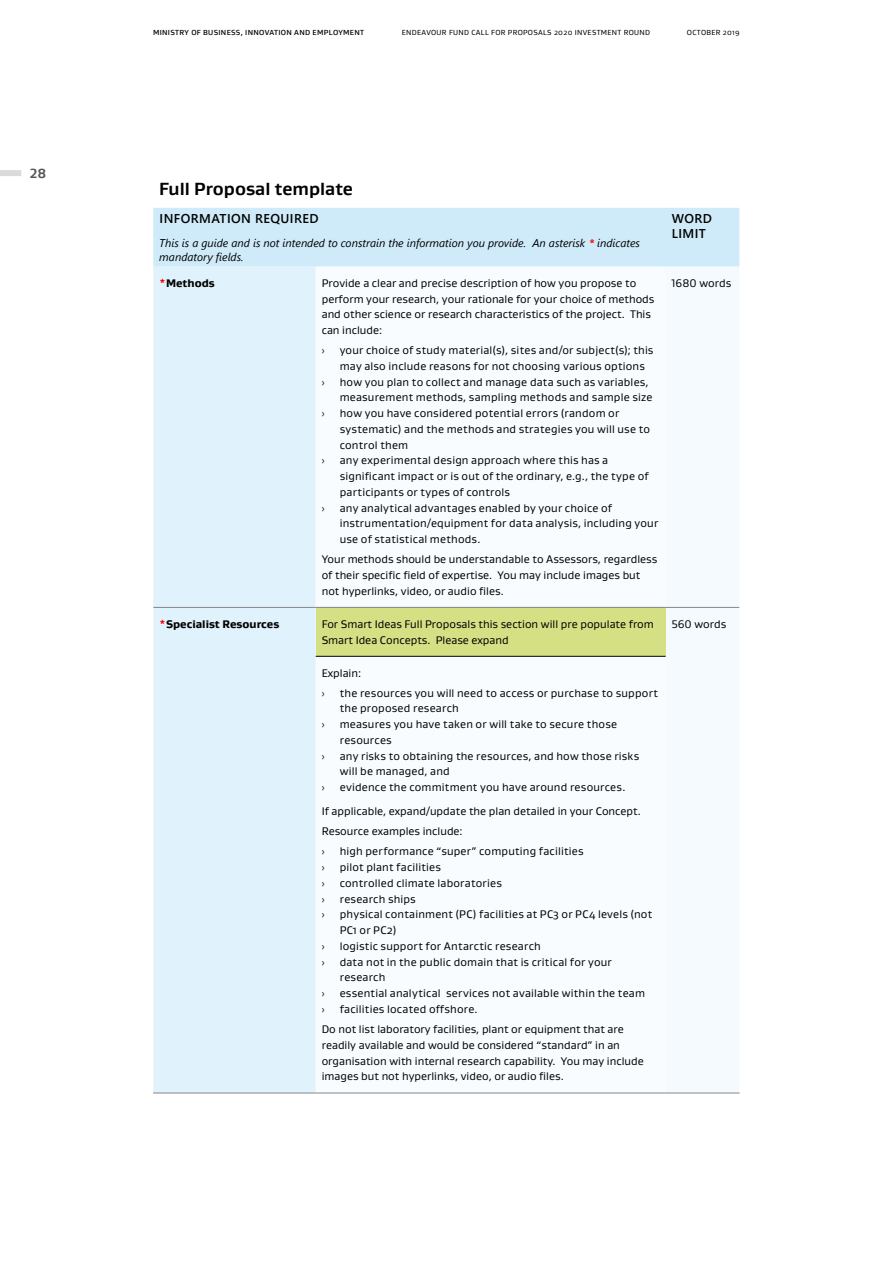
<style>
.page{position:relative;width:893px;height:1263px;background:#fff}
.page>*{position:absolute;margin:0;border:0;box-sizing:border-box;transform-origin:0 0}
.Heading_1_Gustan{font:700 18px "Gustan";color:#000}
.t1{font:700 13.5px "Gustan";color:#575756}
.Table_Heading{font:600 12.75px/15.3px "Segoe UI";letter-spacing:.035em;color:#000}
.Table_text_Gustan{font:11.25px/15.8px "Gustan";letter-spacing:.015em;color:#000}
.Table_Text{font:italic 11.25px/13.5px "Segoe UI";color:#000}
.Table_text_xbold_Gus{font:800 11.25px "Gustan";color:#000}
.t2{font:11.25px "Myriad Pro";color:#000}
.t3{font:7.5px "Gustan";letter-spacing:.04em;color:#000}
.t4{font:500 7.5px "Gustan";letter-spacing:.04em;color:#000}
.s1{font-weight:700;color:#f00}
.s2{color:#f00}
</style>
<div class="page">
<div style="left:0;top:170px;width:21px;height:6px;background:#dadada"></div>
<div style="left:153px;top:208px;width:586px;height:59px;background:#cfebf9"></div>
<div style="left:153px;top:267px;width:163px;height:826px;background:#e0f2fc"></div>
<div style="left:665px;top:267px;width:74px;height:826px;background:#f4fafe"></div>
<div style="left:316px;top:607px;width:349px;height:49px;background:#d5e084"></div>
<hr style="left:316px;top:656px;width:350px;height:1px;background:#000">
<hr style="left:153px;top:607px;width:163px;height:1px;background:#878787">
<hr style="left:153px;top:1093px;width:163px;height:1px;background:#878787">
<hr style="left:316px;top:607px;width:349px;height:1px;background:#878787">
<hr style="left:665px;top:607px;width:74px;height:1px;background:#878787">
<hr style="left:665px;top:1093px;width:75px;height:1px;background:#878787">
<hr style="left:316px;top:1093px;width:349px;height:1px;background:#878787">
<p class="t1" style="left:30px;top:164px;width:18px">28</p>
<p class="t4" style="left:153px;top:27px;width:212px">MINISTRY OF BUSINESS, INNOVATION AND EMPLOYMENT</p>
<p class="t3" style="left:402px;top:27px;width:250px">ENDEAVOUR FUND CALL FOR PROPOSALS 2020 INVESTMENT ROUND</p>
<p class="t3" style="left:687px;top:27px;width:55px">OCTOBER 2019</p>
<p class="Heading_1_Gustan" style="left:159px;top:177px;width:195px">Full Proposal template</p>
<p class="Table_Heading" style="left:159px;top:210px;width:161px">INFORMATION REQUIRED</p>
<p class="Table_Text" style="left:159px;top:235px;width:482px">This is a guide and is not intended to constrain the information you provide. An asterisk <span class="s1">*</span> indicates mandatory fields.</p>
<p class="Table_text_xbold_Gus" style="left:159px;top:276px;width:57px"><span class="s2">*</span>Methods</p>
<p class="Table_text_Gustan" style="left:322px;top:275px;width:334px">Provide a clear and precise description of how you propose to perform your research, your rationale for your choice of methods and other science or research characteristics of the project. This can include:</p>
<p class="t2" style="left:322px;top:343px;width:4px">›</p>
<p class="Table_text_Gustan" style="left:340px;top:342px;width:315px">your choice of study material(s), sites and/or subject(s); this may also include reasons for not choosing various options</p>
<p class="t2" style="left:322px;top:375px;width:4px">›</p>
<p class="Table_text_Gustan" style="left:340px;top:374px;width:314px">how you plan to collect and manage data such as variables, measurement methods, sampling methods and sample size</p>
<p class="t2" style="left:322px;top:406px;width:4px">›</p>
<p class="Table_text_Gustan" style="left:340px;top:405px;width:312px">how you have considered potential errors (random or systematic) and the methods and strategies you will use to control them</p>
<p class="t2" style="left:322px;top:454px;width:4px">›</p>
<p class="Table_text_Gustan" style="left:340px;top:452px;width:310px">any experimental design approach where this has a significant impact or is out of the ordinary, e.g., the type of participants or types of controls</p>
<p class="t2" style="left:322px;top:501px;width:4px">›</p>
<p class="Table_text_Gustan" style="left:340px;top:500px;width:320px">any analytical advantages enabled by your choice of instrumentation/equipment for data analysis, including your use of statistical methods.</p>
<p class="Table_text_Gustan" style="left:322px;top:551px;width:337px">Your methods should be understandable to Assessors, regardless of their specific field of expertise. You may include images but not hyperlinks, video, or audio files.</p>
<p class="Table_Heading" style="left:672px;top:210px;width:42px">WORD<br>LIMIT</p>
<p class="Table_text_Gustan" style="left:671px;top:275px;width:61px">1680 words</p>
<p class="Table_text_xbold_Gus" style="left:159px;top:616px;width:122px"><span class="s2">*</span>Specialist Resources</p>
<p class="Table_text_Gustan" style="left:322px;top:616px;width:334px">For Smart Ideas Full Proposals this section will pre populate from<br>Smart Idea Concepts. Please expand</p>
<p class="Table_text_Gustan" style="left:671px;top:616px;width:56px">560 words</p>
<p class="Table_text_Gustan" style="left:322px;top:665px;width:41px">Explain:</p>
<p class="t2" style="left:322px;top:686px;width:4px">›</p>
<p class="Table_text_Gustan" style="left:340px;top:685px;width:320px">the resources you will need to access or purchase to support the proposed research</p>
<p class="t2" style="left:322px;top:717px;width:4px">›</p>
<p class="Table_text_Gustan" style="left:340px;top:716px;width:279px">measures you have taken or will take to secure those resources</p>
<p class="t2" style="left:322px;top:749px;width:4px">›</p>
<p class="Table_text_Gustan" style="left:340px;top:748px;width:301px">any risks to obtaining the resources, and how those risks will be managed, and</p>
<p class="t2" style="left:322px;top:780px;width:4px">›</p>
<p class="Table_text_Gustan" style="left:340px;top:779px;width:287px">evidence the commitment you have around resources.</p>
<p class="Table_text_Gustan" style="left:322px;top:803px;width:321px">If applicable, expand/update the plan detailed in your Concept.</p>
<p class="Table_text_Gustan" style="left:322px;top:823px;width:142px">Resource examples include:</p>
<p class="t2" style="left:322px;top:845px;width:4px">›</p>
<p class="Table_text_Gustan" style="left:340px;top:843px;width:245px">high performance “super” computing facilities</p>
<p class="t2" style="left:322px;top:860px;width:4px">›</p>
<p class="Table_text_Gustan" style="left:340px;top:859px;width:103px">pilot plant facilities</p>
<p class="t2" style="left:322px;top:876px;width:4px">›</p>
<p class="Table_text_Gustan" style="left:340px;top:875px;width:164px">controlled climate laboratories</p>
<p class="t2" style="left:322px;top:892px;width:4px">›</p>
<p class="Table_text_Gustan" style="left:340px;top:891px;width:78px">research ships</p>
<p class="t2" style="left:322px;top:908px;width:4px">›</p>
<p class="Table_text_Gustan" style="left:340px;top:906px;width:314px">physical containment (PC) facilities at PC3 or PC4 levels (not<br>PC1 or PC2)</p>
<p class="t2" style="left:322px;top:939px;width:4px">›</p>
<p class="Table_text_Gustan" style="left:340px;top:938px;width:203px">logistic support for Antarctic research</p>
<p class="t2" style="left:322px;top:955px;width:4px">›</p>
<p class="Table_text_Gustan" style="left:340px;top:954px;width:274px">data not in the public domain that is critical for your research</p>
<p class="t2" style="left:322px;top:986px;width:4px">›</p>
<p class="Table_text_Gustan" style="left:340px;top:985px;width:307px">essential analytical services not available within the team</p>
<p class="t2" style="left:322px;top:1002px;width:4px">›</p>
<p class="Table_text_Gustan" style="left:340px;top:1001px;width:139px">facilities located offshore.</p>
<p class="Table_text_Gustan" style="left:322px;top:1021px;width:324px">Do not list laboratory facilities, plant or equipment that are readily available and would be considered “standard” in an organisation with internal research capability. You may include images but not hyperlinks, video, or audio files.</p>
</div>
